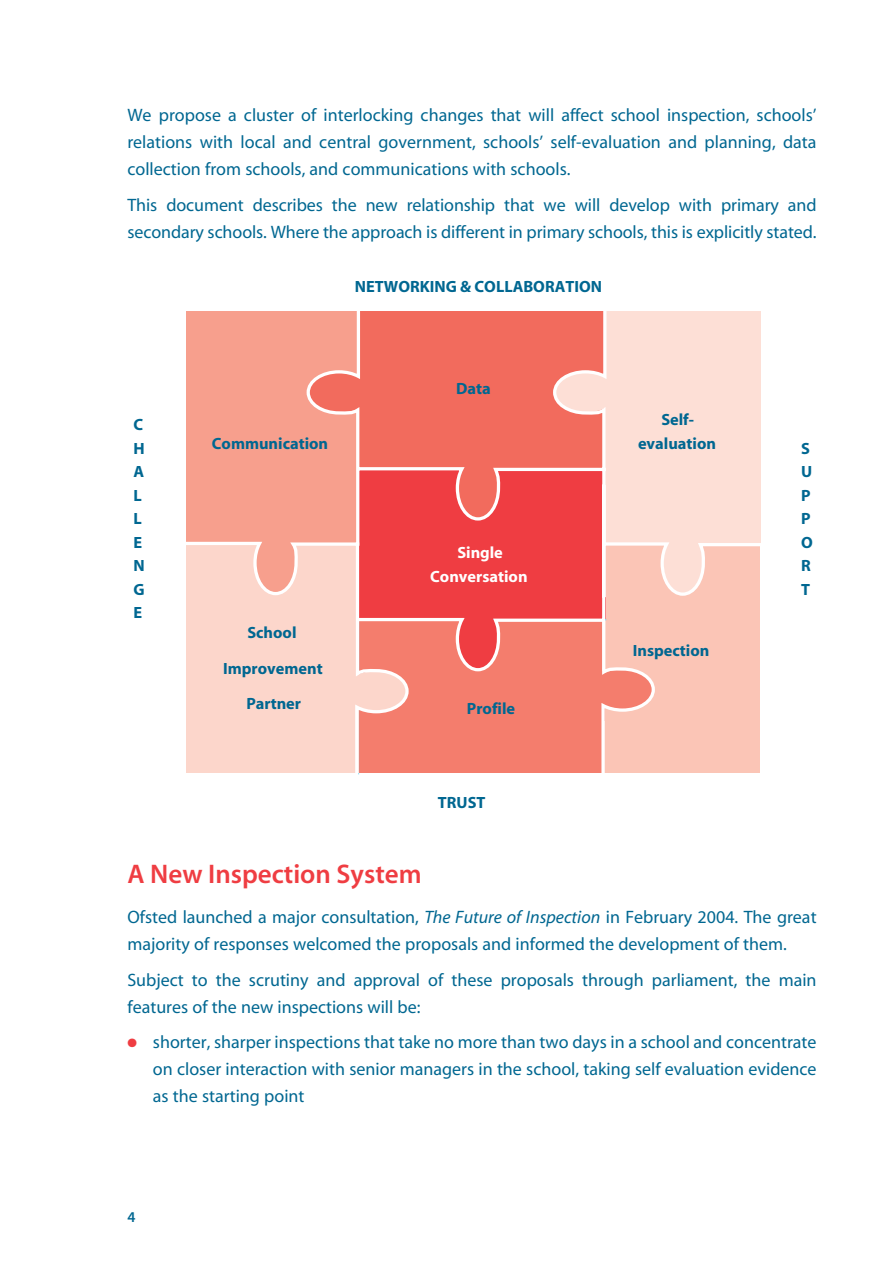
<style>
.page{position:relative;width:893px;height:1263px;background:#fff}
.page>*{position:absolute;margin:0;border:0;box-sizing:border-box;transform-origin:0 0}
.t1{font:700 27px "Myriad MM Semi";color:#ef3d42}
.t2{font:18px/27px "Myriad MM";color:#006791}
.t3{font:16.35px/23.5px "Myriad MM Bold";color:#006791}
.t4{font:16.35px/23.5px "Myriad MM Bold";color:#fff;text-align:center}
.t5{font:700 15px "Myriad MM Semi";color:#006791}
.s1{font-family:"Myriad MM Regular";font-style:italic}
.s2{color:#ef3d42}
</style>
<div class="page">
<svg style="left:186px;top:311px;width:575px;height:464px;background:#f79e94"></svg>
<p class="t2" style="left:127px;top:103px;width:690px;text-align:justify">We propose a cluster of interlocking changes that will affect school inspection, schools’ relations with local and central government, schools’ self-evaluation and planning, data collection from schools, and communications with schools.</p>
<p class="t2" style="left:127px;top:193px;width:690px">This document describes the new relationship that we will develop with primary and secondary schools. Where the approach is different in primary schools, this is explicitly stated.</p>
<p class="t3" style="left:355px;top:275px;width:249px">NETWORKING &amp; COLLABORATION</p>
<p class="t3" style="left:133px;top:413px;width:13px">C<br>H<br>A<br>L<br>L<br>E<br>N<br>G<br>E</p>
<p class="t3" style="left:212px;top:431px;width:118px">Communication</p>
<p class="t3" style="left:223px;top:615px;width:101px;line-height:35.2px;text-align:center">School<br>Improvement<br>Partner</p>
<p class="t3" style="left:456px;top:376px;width:36px">Data</p>
<p class="t4" style="left:430px;top:541px;width:99px">Single<br>Conversation</p>
<p class="t3" style="left:467px;top:697px;width:50px">Profile</p>
<p class="t3" style="left:438px;top:790px;width:49px">TRUST</p>
<p class="t3" style="left:638px;top:408px;width:79px;text-align:center">Self&shy;evaluation</p>
<p class="t3" style="left:632px;top:639px;width:78px">Inspection</p>
<p class="t3" style="left:801px;top:436px;width:13px">S<br>U<br>P<br>P<br>O<br>R<br>T</p>
<h1 class="t1" style="left:127px;top:864px;width:296px">A New Inspection System</h1>
<p class="t2" style="left:127px;top:905px;width:690px">Ofsted launched a major consultation, <span class="s1">The Future of Inspection</span> in February 2004. The great majority of responses welcomed the proposals and informed the development of them.</p>
<p class="t2" style="left:127px;top:967px;width:690px">Subject to the scrutiny and approval of these proposals through parliament, the main features of the new inspections will be:</p>
<p class="t2" style="left:153px;top:1030px;width:665px;text-align:justify;text-indent:-26px"><span class="s2">●</span> shorter, sharper inspections that take no more than two days in a school and concentrate on closer interaction with senior managers in the school, taking self evaluation evidence as the starting point</p>
<p class="t5" style="left:127px;top:1212px;width:10px">4</p>
</div>
